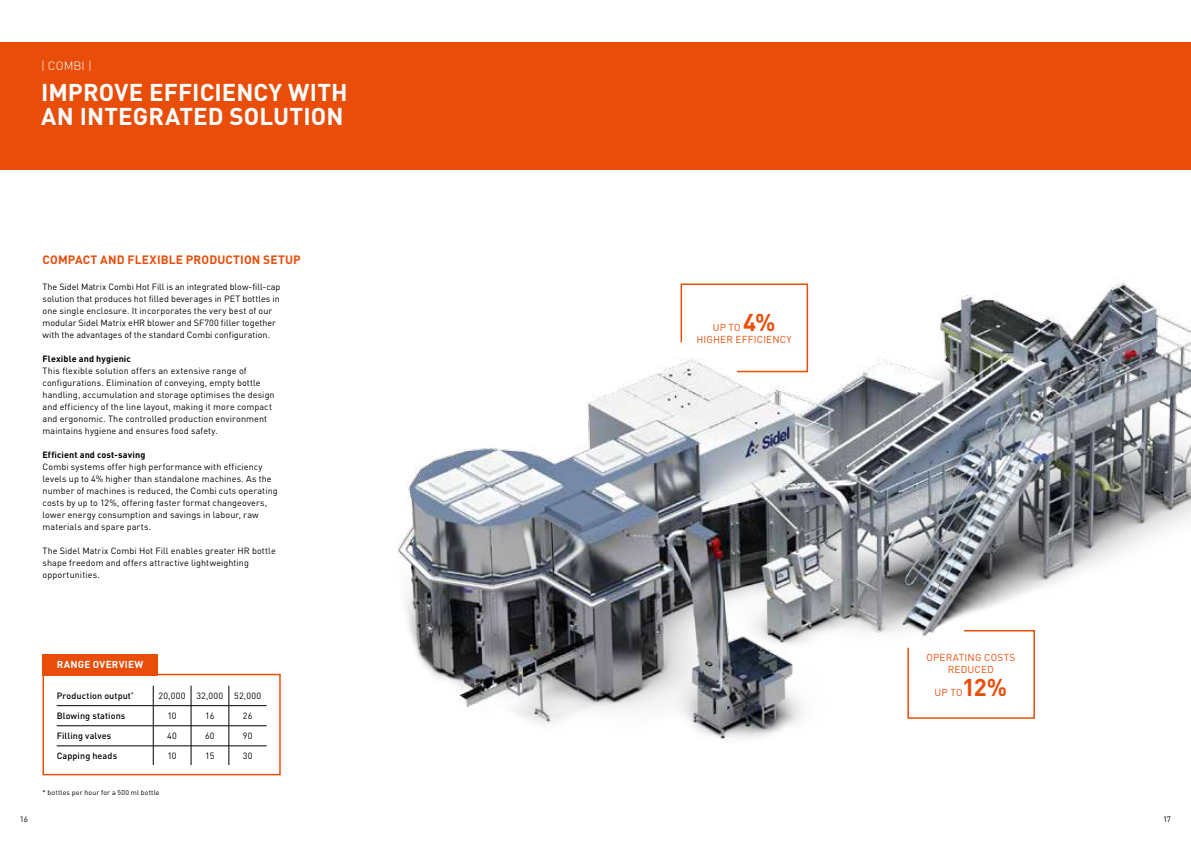
<style>
.page{position:relative;width:1191px;height:842px;background:#fff}
.page>*{position:absolute;margin:0;border:0;box-sizing:border-box;transform-origin:0 0}
.t1{font:700 24px/24px "DINOT";letter-spacing:.005em;color:#fff}
.t2{font:700 24px "DINOT";color:#e94d0a}
.t3{font:700 12px "DINOT";letter-spacing:.01em;color:#e94d0a}
.t4{font:300 12px "DINOT";letter-spacing:.005em;color:#fff}
.t5{font:10px/12px "DINOT";letter-spacing:.015em;color:#e94d0a;text-align:center}
.t6{font:700 10px "DINOT";letter-spacing:.02em;color:#fff}
.t7{font:9px/12px "DINOT";letter-spacing:.01em;color:#000}
.t8{font:500 9px "DINOT";letter-spacing:.015em;color:#000}
.t9{font:700 9px "DINOT";letter-spacing:.015em;color:#000}
.t10{font:9px "DINOT";letter-spacing:.035em;color:#000}
.t11{font:8px "DINOT";color:#000}
.t12{font:7px "DINOT";letter-spacing:.025em;color:#000}
.t13{font:500 5.2px "DINOT";color:#000}
</style>
<div class="page">
<img style="left:228px;top:277px;width:963px;height:499px">
<div style="left:0;top:43px;width:1191px;height:127px;background:#e94d0a"></div>
<div style="left:43px;top:674px;width:238px;height:101px;border:2px solid #e94d0a"></div>
<hr style="left:229px;top:686px;width:1px;height:79px;background:#000">
<hr style="left:191px;top:686px;width:1px;height:79px;background:#000">
<hr style="left:153px;top:686px;width:1px;height:79px;background:#000">
<hr style="left:57px;top:705px;width:209px;height:1px;background:#000">
<hr style="left:57px;top:725px;width:209px;height:1px;background:#000">
<hr style="left:57px;top:746px;width:209px;height:1px;background:#000">
<div style="left:43px;top:654px;width:115px;height:21px;background:#e94d0a"></div>
<svg style="left:680px;top:283px;width:129px;height:90px"></svg>
<svg style="left:906px;top:629px;width:129px;height:90px"></svg>
<h2 class="t4" style="left:41px;top:59px;width:52px">| COMBI |</h2>
<h1 class="t1" style="left:41px;top:79px;width:308px">IMPROVE EFFICIENCY WITH<br>AN INTEGRATED SOLUTION</h1>
<h2 class="t3" style="left:43px;top:252px;width:260px">COMPACT AND FLEXIBLE PRODUCTION SETUP</h2>
<p class="t7" style="left:43px;top:281px;width:239px">The Sidel Matrix Combi Hot Fill is an integrated blow-fill-cap solution that produces hot filled beverages in PET bottles in one single enclosure. It incorporates the very best of our modular Sidel Matrix eHR blower and SF700 filler together with the advantages of the standard Combi configuration.</p>
<p class="t9" style="left:43px;top:353px;width:90px">Flexible and hygienic</p>
<p class="t7" style="left:43px;top:365px;width:234px">This flexible solution offers an extensive range of configurations. Elimination of conveying, empty bottle handling, accumulation and storage optimises the design and efficiency of the line layout, making it more compact and ergonomic. The controlled production environment maintains hygiene and ensures food safety.</p>
<p class="t9" style="left:43px;top:449px;width:104px">Efficient and cost-saving</p>
<p class="t7" style="left:43px;top:461px;width:237px">Combi systems offer high performance with efficiency levels up to 4% higher than standalone machines. As the number of machines is reduced, the Combi cuts operating costs by up to 12%, offering faster format changeovers, lower energy consumption and savings in labour, raw materials and spare parts.</p>
<p class="t7" style="left:43px;top:545px;width:235px">The Sidel Matrix Combi Hot Fill enables greater HR bottle shape freedom and offers attractive lightweighting opportunities.</p>
<p class="t6" style="left:57px;top:658px;width:88px">RANGE OVERVIEW</p>
<p class="t13" style="left:131px;top:691px;width:4px">*</p>
<p class="t8" style="left:57px;top:690px;width:76px">Production output</p>
<p class="t10" style="left:158px;top:690px;width:104px">20,000 32,000 52,000</p>
<p class="t8" style="left:57px;top:710px;width:70px">Blowing stations</p>
<p class="t8" style="left:57px;top:730px;width:56px">Filling valves</p>
<p class="t8" style="left:57px;top:750px;width:62px">Capping heads</p>
<p class="t7" style="left:167px;top:710px;width:11px">10</p>
<p class="t7" style="left:205px;top:710px;width:11px">16</p>
<p class="t7" style="left:243px;top:710px;width:11px">26</p>
<p class="t7" style="left:167px;top:730px;width:11px">40</p>
<p class="t7" style="left:205px;top:730px;width:11px">60</p>
<p class="t7" style="left:243px;top:730px;width:11px">90</p>
<p class="t7" style="left:167px;top:750px;width:11px">10</p>
<p class="t7" style="left:205px;top:750px;width:11px">15</p>
<p class="t7" style="left:243px;top:750px;width:11px">30</p>
<p class="t12" style="left:43px;top:788px;width:119px">* bottles per hour for a 500 ml bottle</p>
<p class="t5" style="left:712px;top:321px;width:30px">UP TO</p>
<h1 class="t2" style="left:743px;top:307px;width:34px">4%</h1>
<p class="t5" style="left:696px;top:333px;width:97px">HIGHER EFFICIENCY</p>
<p class="t5" style="left:926px;top:651px;width:90px">OPERATING COSTS<br>REDUCED</p>
<p class="t5" style="left:934px;top:686px;width:30px">UP TO</p>
<h1 class="t2" style="left:962px;top:671px;width:47px">12%</h1>
<p class="t11" style="left:20px;top:814px;width:10px">16</p>
<p class="t11" style="left:1163px;top:814px;width:10px">17</p>
</div>
